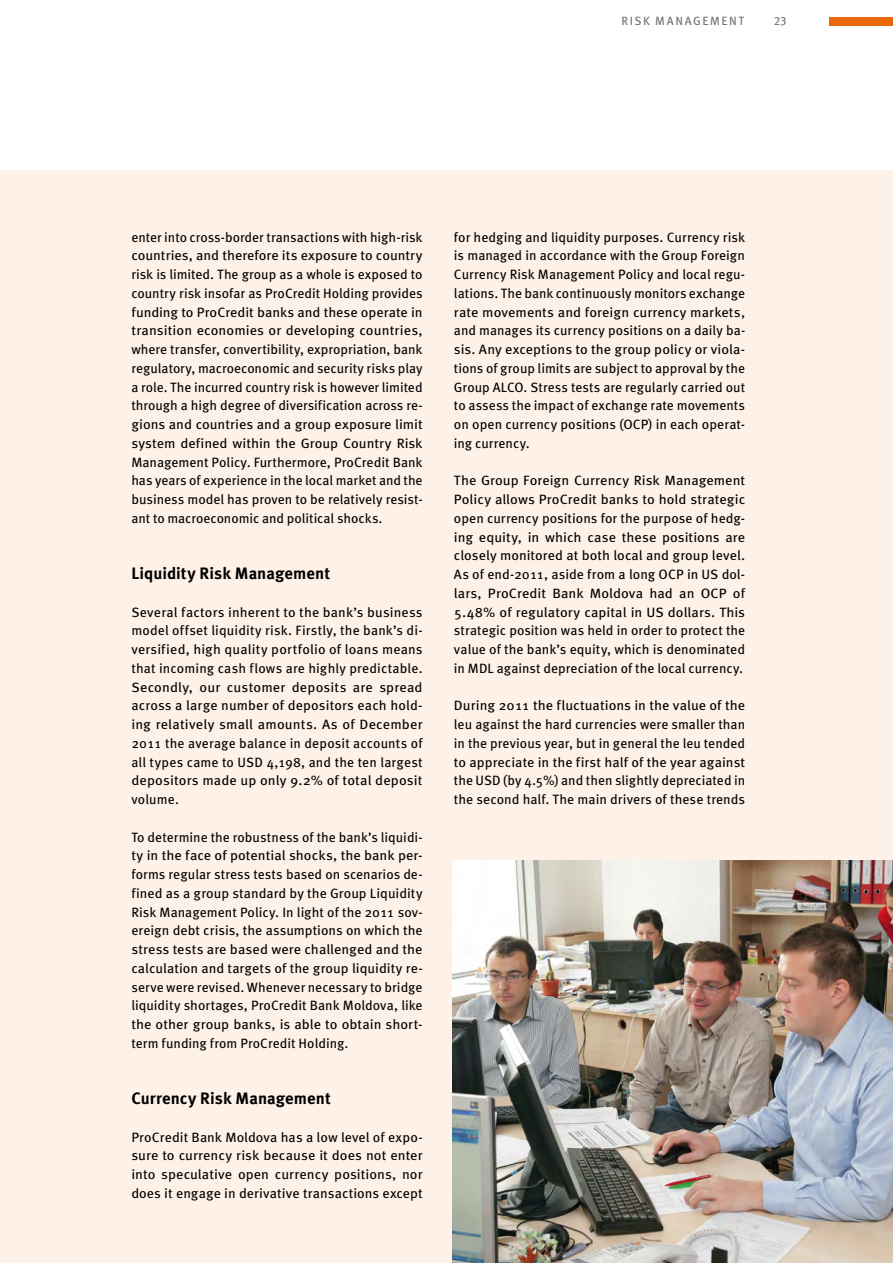
<style>
.page{position:relative;width:893px;height:1263px;background:#fff}
.page>*{position:absolute;margin:0;border:0;box-sizing:border-box;transform-origin:0 0}
.t1{font:700 16.5px "Meta Pro";color:#000}
.t2{font:13.5px/18.8px "Meta Pro";color:#000;text-align:justify}
.t3{font:13.5px/18.8px "Meta Pro";color:#000;text-align:justify;scale:1.05 1}
.t4{font:12px "Meta Pro";color:#707172}
</style>
<div class="page">
<div style="left:0;top:170px;width:893px;height:1093px;background:#fef1e7"></div>
<img style="left:453px;top:860px;width:440px;height:403px">
<div style="left:829px;top:17px;width:64px;height:9px;background:#eb690b"></div>
<p class="t4" style="left:621px;top:14px;width:16px">Risk</p>
<p class="t4" style="left:655px;top:14px;width:14px">Management</p>
<p class="t4" style="left:774px;top:14px;width:14px">23</p>
<p class="t2" style="left:131px;top:228px;width:293px">enter into cross-border transactions with high-risk countries, and therefore its exposure to country risk is limited. The group as a whole is exposed to country risk insofar as ProCredit Holding provides funding to ProCredit banks and these operate in transition economies or developing countries, where transfer, convertibility, expropriation, bank regulatory, macroeconomic and security risks play a role. The incurred country risk is however limited through a high degree of diversification across re&shy;gions and countries and a group exposure limit system defined within the Group Country Risk Management Policy. Furthermore, ProCredit Bank has years of experience in the local market and the business model has proven to be relatively resist&shy;ant to macroeconomic and political shocks.</p>
<p class="t1" style="left:131px;top:563px;width:200px">Liquidity Risk Management</p>
<p class="t2" style="left:131px;top:603px;width:293px">Several factors inherent to the bank’s business model offset liquidity risk. Firstly, the bank’s di&shy;versified, high quality portfolio of loans means that incoming cash flows are highly predictable.<br>Secondly, our customer deposits are spread across a large number of depositors each hold&shy;ing relatively small amounts. As of December 2011 the average balance in deposit accounts of all types came to USD 4,198, and the ten largest depositors made up only 9.2% of total deposit volume.</p>
<p class="t2" style="left:131px;top:828px;width:293px">To determine the robustness of the bank’s liquidi&shy;ty in the face of potential shocks, the bank per&shy;forms regular stress tests based on scenarios de&shy;fined as a group standard by the Group Liquidity Risk Management Policy. In light of the 2011 sov&shy;ereign debt crisis, the assumptions on which the stress tests are based were challenged and the calculation and targets of the group liquidity re&shy;serve were revised. Whenever necessary to bridge liquidity shortages, ProCredit Bank Moldova, like the other group banks, is able to obtain short&shy;term funding from ProCredit Holding.</p>
<p class="t1" style="left:131px;top:1088px;width:201px">Currency Risk Management</p>
<p class="t2" style="left:131px;top:1128px;width:293px">ProCredit Bank Moldova has a low level of expo&shy;sure to currency risk because it does not enter into speculative open currency positions, nor does it engage in derivative transactions except</p>
<p class="t2" style="left:454px;top:228px;width:293px">for hedging and liquidity purposes. Currency risk is managed in accordance with the Group Foreign Currency Risk Management Policy and local regu&shy;lations. The bank continuously monitors exchange rate movements and foreign currency markets, and manages its currency positions on a daily ba&shy;sis. Any exceptions to the group policy or viola&shy;tions of group limits are subject to approval by the Group ALCO. Stress tests are regularly carried out to assess the impact of exchange rate movements on open currency positions (OCP) in each operat&shy;ing currency.</p>
<p class="t3" style="left:454px;top:472px;width:279px">The Group Foreign Currency Risk Management Policy allows ProCredit banks to hold strategic open currency positions for the purpose of hedg&shy;ing equity, in which case these positions are closely monitored at both local and group level.<br>As of end-2011, aside from a long OCP in US dol&shy;lars, ProCredit Bank Moldova had an OCP of 5.48% of regulatory capital in US dollars. This strategic position was held in order to protect the value of the bank’s equity, which is denominated in MDL against depreciation of the local currency.</p>
<p class="t3" style="left:454px;top:697px;width:279px">During 2011 the fluctuations in the value of the leu against the hard currencies were smaller than in the previous year, but in general the leu tended to appreciate in the first half of the year against the USD (by 4.5%) and then slightly depreciated in the second half. The main drivers of these trends</p>
</div>
